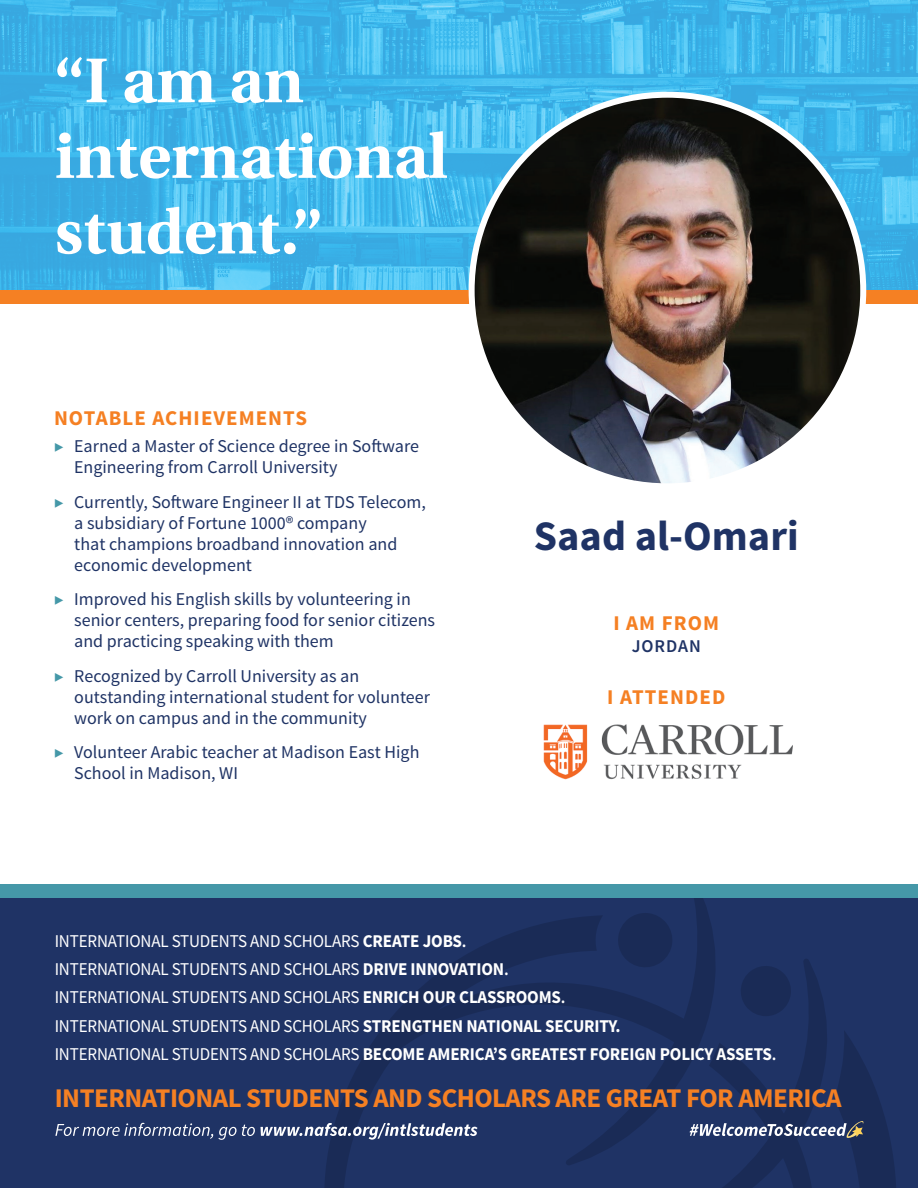
<style>
.page{position:relative;width:918px;height:1188px;background:#fff}
.page>*{position:absolute;margin:0;border:0;box-sizing:border-box;transform-origin:0 0}
.t1{font:700 63px/75.6px "Utopia";color:#fff}
.t2{font:700 42px "Source Sans Pro";color:#1f3365}
.t3{font:700 27px "Source Sans Pro";letter-spacing:-.02em;color:#f58023}
.t4{font:700 21px "Source Sans Pro";letter-spacing:.05em;color:#f58023}
.t5{font:18px/21px "Source Sans Pro";color:#1f3365}
.t6{font:18px/28.3px "Source Sans Pro";letter-spacing:-.01em;color:#fff;scale:.95 1}
.t7{font:600 18px "Source Sans Pro";letter-spacing:.05em;color:#1f3365}
.s1{font-size:16.5px;color:#4598a8}
.s2{font-weight:700}
.s3{font-weight:600}
</style>
<div class="page">
<div style="left:0;top:898px;width:918px;height:290px;background:#1f3365"></div>
<svg style="left:0;top:0;width:918px;height:290px;background:#42b6ea"></svg>
<div style="left:0;top:290px;width:918px;height:13px;background:#f58023"></div>
<svg style="left:324px;top:884px;width:392px;height:29px"></svg>
<svg style="left:55px;top:913px;width:841px;height:275px"></svg>
<div style="left:0;top:885px;width:918px;height:13px;background:#4598a8"></div>
<img style="left:472px;top:95px;width:391px;height:391px;border-radius:196px">
<img style="left:543px;top:724px;width:249px;height:56px">
<h1 class="t1" style="left:55px;top:43px;width:394px">“I am an international student.”</h1>
<p class="t4" style="left:54px;top:404px;width:255px">NOTABLE ACHIEVEMENTS</p>
<p class="t5" style="left:74px;top:436px;width:346px;text-indent:-20px"><span class="s1">▶</span> Earned a Master of Science degree in Software<br>Engineering from Carroll University</p>
<p class="t5" style="left:74px;top:492px;width:353px;text-indent:-20px"><span class="s1">▶</span> Currently, Software Engineer II at TDS Telecom, a subsidiary of Fortune 1000® company<br>that champions broadband innovation and economic development</p>
<p class="t5" style="left:74px;top:589px;width:362px;text-indent:-20px"><span class="s1">▶</span> Improved his English skills by volunteering in senior centers, preparing food for senior citizens and practicing speaking with them</p>
<p class="t5" style="left:74px;top:666px;width:357px;text-indent:-20px"><span class="s1">▶</span> Recognized by Carroll University as an outstanding international student for volunteer work on campus and in the community</p>
<p class="t5" style="left:74px;top:742px;width:347px;text-indent:-20px"><span class="s1">▶</span> Volunteer Arabic teacher at Madison East High<br>School in Madison, WI</p>
<h2 class="t2" style="left:534px;top:509px;width:266px">Saad al-Omari</h2>
<p class="t4" style="left:614px;top:610px;width:107px">I AM FROM</p>
<p class="t7" style="left:632px;top:635px;width:70px">JORDAN</p>
<p class="t4" style="left:607px;top:683px;width:120px">I ATTENDED</p>
<p class="t6" style="left:55px;top:927px;width:761px">INTERNATIONAL STUDENTS AND SCHOLARS <span class="s2">CREATE JOBS</span><span class="s3">.<br></span>INTERNATIONAL STUDENTS AND SCHOLARS <span class="s2">DRIVE INNOVATION</span><span class="s3">.<br></span>INTERNATIONAL STUDENTS AND SCHOLARS <span class="s2">ENRICH OUR CLASSROOMS</span><span class="s3">.<br></span>INTERNATIONAL STUDENTS AND SCHOLARS <span class="s2">STRENGTHEN NATIONAL SECURITY.<br></span>INTERNATIONAL STUDENTS AND SCHOLARS <span class="s2">BECOME AMERICA’S GREATEST FOREIGN POLICY ASSETS</span><span class="s3">.</span></p>
<h3 class="t3" style="left:55px;top:1081px;width:788px">INTERNATIONAL STUDENTS AND SCHOLARS ARE GREAT FOR AMERICA</h3>
</div>
